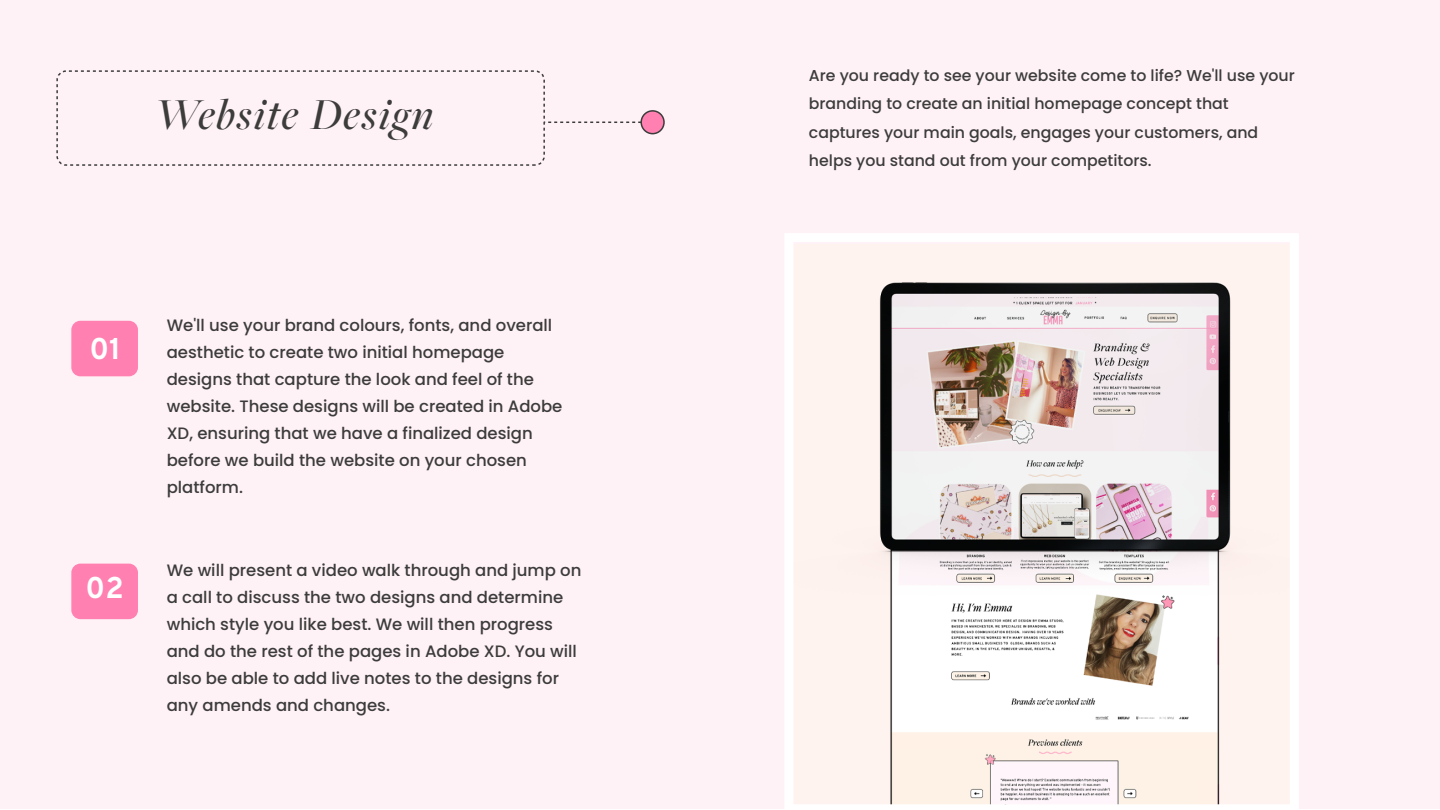
<style>
.page{position:relative;width:1440px;height:810px;background:#fff}
.page>*{position:absolute;margin:0;border:0;box-sizing:border-box;transform-origin:0 0}
.t1{font:italic 500 45.9px "Freight Big Pro";letter-spacing:.05em;color:#3c3c3b}
.t2{font:30px "Overpass";color:#fff}
.t3{font:500 16.5px/27px "Poppins";color:#3c3c3b}
.t4{font:500 15.75px/28.3px "Poppins";color:#3c3c3b}
</style>
<div class="page">
<div style="left:0;top:0;width:1440px;height:809px;background:#fff2f7"></div>
<svg style="left:545px;top:122px;width:95px;height:1px"></svg>
<div style="left:641px;top:111px;width:23px;height:23px;background:#ff80b1;border-radius:50%"></div>
<div style="left:640px;top:110px;width:25px;height:24px;border:2px solid #3c3c3b;border-radius:50%"></div>
<div style="left:56px;top:70px;width:489px;height:96px;border:2px dashed #3c3c3b;border-radius:9px"></div>
<div style="left:71px;top:321px;width:67px;height:55px;background:#ff80b1;border-radius:9px"></div>
<div style="left:71px;top:564px;width:67px;height:55px;background:#ff80b1;border-radius:9px"></div>
<svg style="left:785px;top:233px;width:514px;height:576px"></svg>
<h1 class="t1" style="left:155px;top:85px;width:280px">Website Design</h1>
<h2 class="t2" style="left:90px;top:325px;width:33px">01</h2>
<h2 class="t2" style="left:86px;top:564px;width:40px">02</h2>
<p class="t3" style="left:167px;top:311px;width:397px">We'll use your brand colours, fonts, and overall aesthetic to create two initial homepage designs that capture the look and feel of the website. These designs will be created in Adobe XD, ensuring that we have a finalized design before we build the website on your chosen platform.</p>
<p class="t3" style="left:167px;top:557px;width:416px">We will present a video walk through and jump on a call to discuss the two designs and determine which style you like best. We will then progress and do the rest of the pages in Adobe XD. You will also be able to add live notes to the designs for any amends and changes.</p>
<p class="t4" style="left:809px;top:62px;width:487px">Are you ready to see your website come to life? We'll use your branding to create an initial homepage concept that captures your main goals, engages your customers, and helps you stand out from your competitors.</p>
</div>
